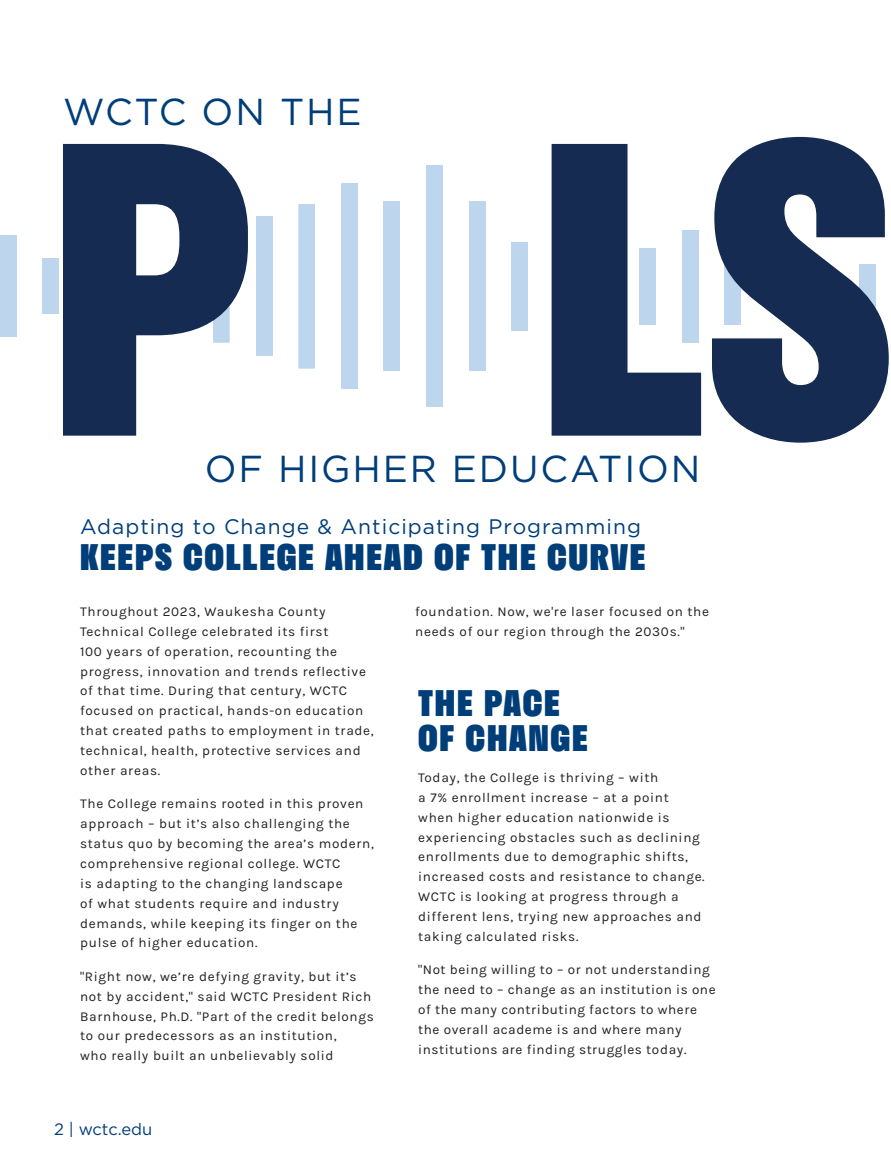
<style>
.page{position:relative;width:891px;height:1161px;background:#fff}
.page>*{position:absolute;margin:0;border:0;box-sizing:border-box;transform-origin:0 0}
.t1{font:37.5px "Gotham";letter-spacing:.05em;color:#003e7a}
.t2{font:900 34.5px/34.5px "Stratos";letter-spacing:.05em;color:#003e7a}
.t3{font:21px "Gotham";letter-spacing:.05em;color:#003e7a}
.t4{font:16.5px "Gotham";color:#003e7a}
.t5{font:13.5px/19.8px "Karla";letter-spacing:.05em;color:#231f20}
</style>
<div class="page">
<div style="left:511px;top:242px;width:17px;height:88px;background:#bed5ee"></div>
<div style="left:469px;top:202px;width:16px;height:169px;background:#bed5ee"></div>
<div style="left:426px;top:165px;width:17px;height:242px;background:#bed5ee"></div>
<div style="left:384px;top:202px;width:16px;height:169px;background:#bed5ee"></div>
<div style="left:341px;top:183px;width:17px;height:206px;background:#bed5ee"></div>
<div style="left:298px;top:204px;width:17px;height:165px;background:#bed5ee"></div>
<div style="left:256px;top:217px;width:16px;height:139px;background:#bed5ee"></div>
<div style="left:42px;top:259px;width:17px;height:55px;background:#bed5ee"></div>
<div style="left:0;top:236px;width:16px;height:101px;background:#bed5ee"></div>
<svg style="left:63px;top:144px;width:185px;height:292px;fill:#152b51"></svg>
<svg style="left:552px;top:144px;width:149px;height:292px;fill:#152b51"></svg>
<svg style="left:712px;top:137px;width:177px;height:306px;fill:#152b51"></svg>
<h1 class="t1" style="left:63px;top:88px;width:300px">WCTC ON THE</h1>
<h1 class="t1" style="left:205px;top:444px;width:497px">OF HIGHER EDUCATION</h1>
<h3 class="t3" style="left:80px;top:513px;width:562px">Adapting to Change &amp; Anticipating Programming</h3>
<h2 class="t2" style="left:80px;top:539px;width:567px">KEEPS COLLEGE AHEAD OF THE CURVE</h2>
<p class="t5" style="left:80px;top:602px;width:295px">Throughout 2023, Waukesha County Technical College celebrated its first<br>100 years of operation, recounting the progress, innovation and trends reflective of that time. During that century, WCTC focused on practical, hands-on education that created paths to employment in trade, technical, health, protective services and other areas.</p>
<p class="t5" style="left:80px;top:794px;width:295px">The College remains rooted in this proven approach – but it’s also challenging the status quo by becoming the area’s modern, comprehensive regional college. WCTC<br>is adapting to the changing landscape<br>of what students require and industry demands, while keeping its finger on the pulse of higher education.</p>
<p class="t5" style="left:80px;top:967px;width:295px">"Right now, we’re defying gravity, but it’s not by accident," said WCTC President Rich Barnhouse, Ph.D. "Part of the credit belongs to our predecessors as an institution,<br>who really built an unbelievably solid</p>
<p class="t4" style="left:54px;top:1118px;width:100px">2 | wctc.edu</p>
<p class="t5" style="left:415px;top:602px;width:295px">foundation. Now, we're laser focused on the needs of our region through the 2030s."</p>
<h2 class="t2" style="left:418px;top:685px;width:171px">THE PACE<br>OF CHANGE</h2>
<p class="t5" style="left:418px;top:768px;width:288px">Today, the College is thriving – with<br>a 7% enrollment increase – at a point when higher education nationwide is experiencing obstacles such as declining enrollments due to demographic shifts, increased costs and resistance to change.<br>WCTC is looking at progress through a different lens, trying new approaches and taking calculated risks.</p>
<p class="t5" style="left:418px;top:960px;width:299px">"Not being willing to – or not understanding the need to – change as an institution is one of the many contributing factors to where the overall academe is and where many institutions are finding struggles today.</p>
</div>
